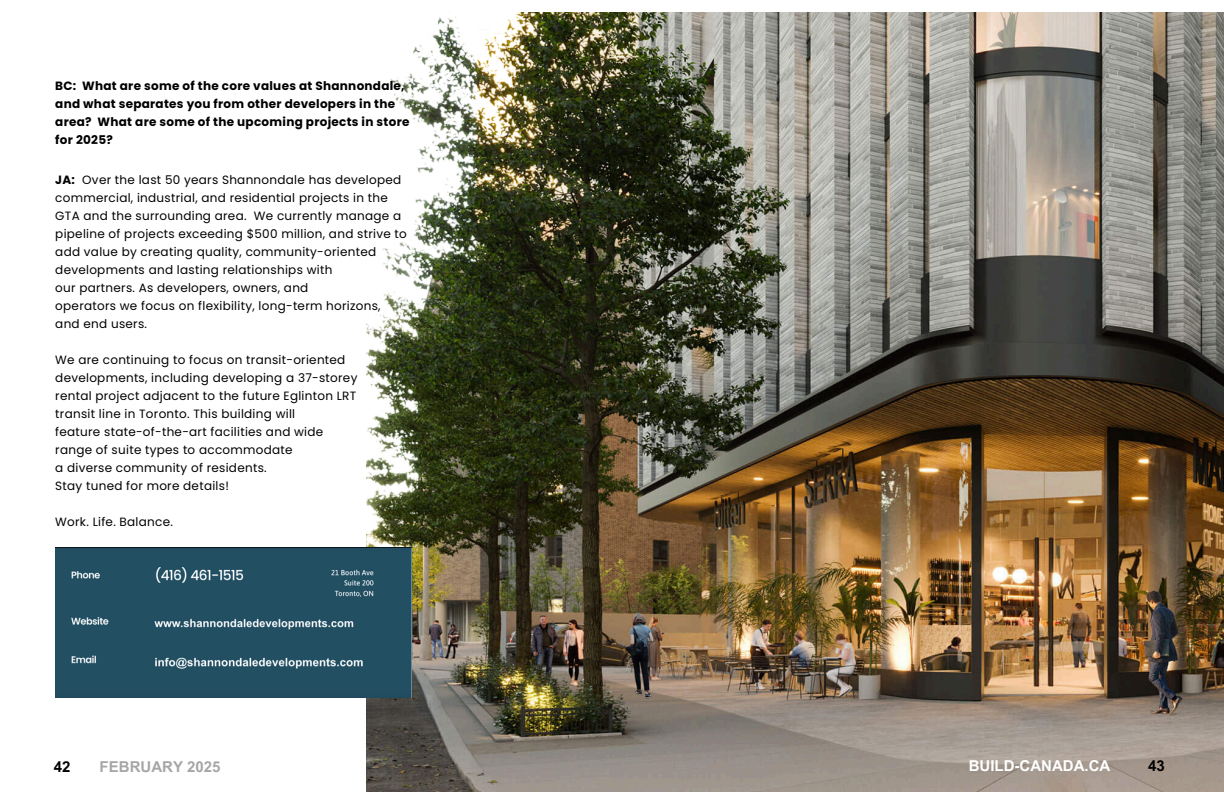
<style>
.page{position:relative;width:1224px;height:792px;background:#fff}
.page>*{position:absolute;margin:0;border:0;box-sizing:border-box;transform-origin:0 0}
.t1{font:700 15px "Arial MT Pro";color:#fff}
.t2{font:700 15px "Arial MT Pro";color:#a6a6a6}
.t3{font:700 15px "Arial MT Pro";color:#000}
.t4{font:12px/18px "Poppins";letter-spacing:.025em;color:#000}
.t5{font:700 12px/18px "Poppins";letter-spacing:.025em;color:#000}
.s1{font-weight:700}
</style>
<div class="page">
<img style="left:367px;top:13px;width:857px;height:779px">
<img style="left:55px;top:547px;width:357px;height:150px">
<p class="t5" style="left:55px;top:77px;width:356px">BC: What are some of the core values at Shannondale, and what separates you from other developers in the area? What are some of the upcoming projects in store for 2025?</p>
<p class="t4" style="left:55px;top:171px;width:353px"><span class="s1">JA:</span> Over the last 50 years Shannondale has developed commercial, industrial, and residential projects in the GTA and the surrounding area. We currently manage a pipeline of projects exceeding $500 million, and strive to add value by creating quality, community-oriented developments and lasting relationships with</p>
<h2 class="t4" style="left:55px;top:279px;width:255px">our partners. As developers, owners, and</h2>
<p class="t4" style="left:55px;top:297px;width:327px">operators we focus on flexibility, long-term horizons,</p>
<p class="t4" style="left:55px;top:315px;width:93px">and end users.</p>
<p class="t4" style="left:55px;top:351px;width:304px">We are continuing to focus on transit-oriented developments, including developing a 37-storey</p>
<p class="t4" style="left:55px;top:387px;width:303px">rental project adjacent to the future Eglinton LRT</p>
<p class="t4" style="left:55px;top:405px;width:241px">transit line in Toronto. This building will</p>
<p class="t4" style="left:55px;top:423px;width:270px">feature state-of-the-art facilities and wide</p>
<p class="t4" style="left:55px;top:441px;width:239px">range of suite types to accommodate</p>
<p class="t4" style="left:55px;top:459px;width:213px">a diverse community of residents.</p>
<p class="t4" style="left:55px;top:477px;width:175px">Stay tuned for more details!</p>
<p class="t4" style="left:55px;top:513px;width:119px">Work. Life. Balance.</p>
<p class="t3" style="left:54px;top:761px;width:18px">42</p>
<p class="t2" style="left:100px;top:761px;width:122px">FEBRUARY 2025</p>
<p class="t1" style="left:969px;top:761px;width:143px">BUILD-CANADA.CA</p>
<p class="t3" style="left:1148px;top:761px;width:18px">43</p>
</div>
